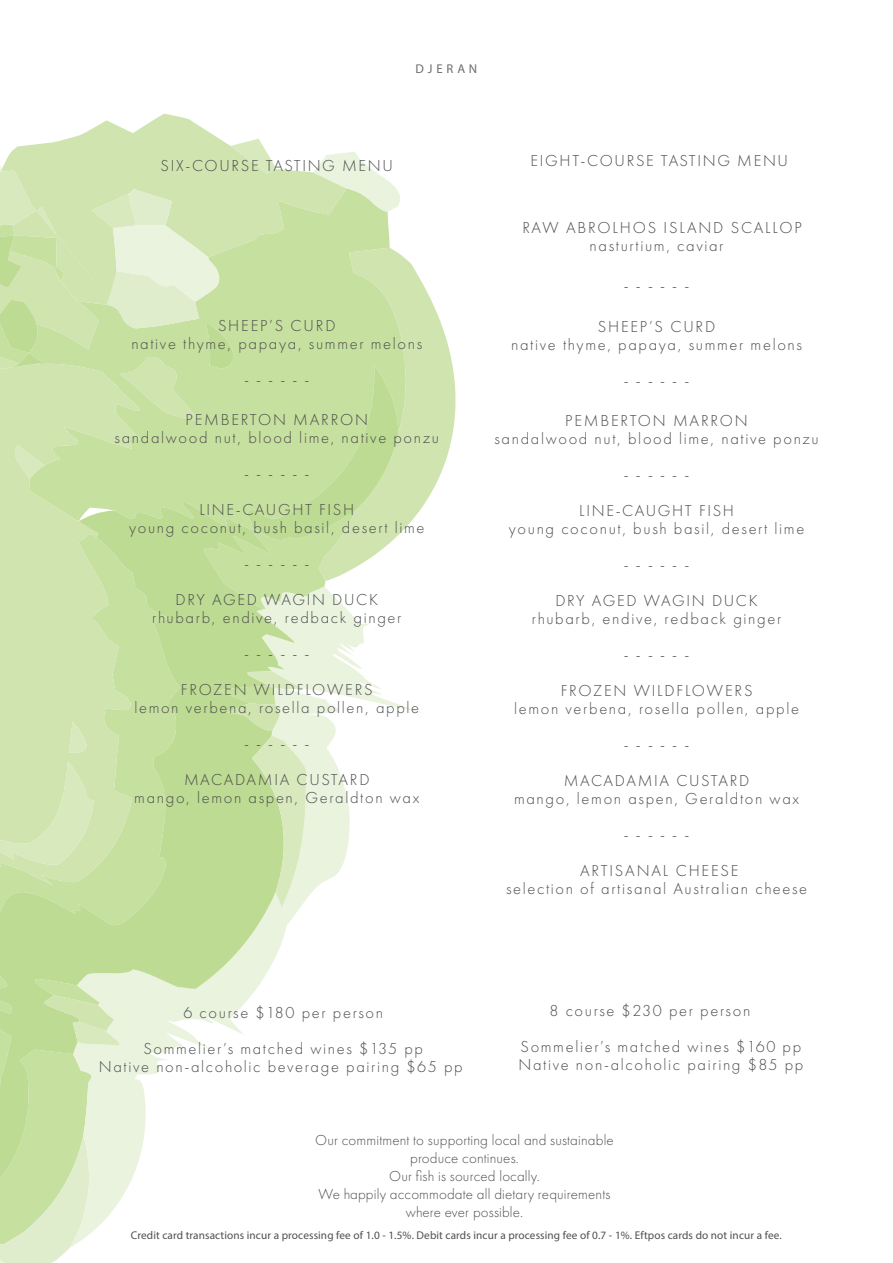
<style>
.page{position:relative;width:893px;height:1263px;background:#fff}
.page>*{position:absolute;margin:0;border:0;box-sizing:border-box;transform-origin:0 0}
.t1{font:300 16.5px "Futura PT";letter-spacing:.1em;color:#4b4c4d}
.t2{font:300 15px/18px "Futura PT";letter-spacing:.01em;color:#4e4f50;text-align:center}
.t3{font:12.75px "Myriad Pro";letter-spacing:.3em;color:#6c6d70}
.t4{font:11.25px "Myriad Pro";letter-spacing:.01em;color:#4e4f50}
</style>
<div class="page">
<svg style="left:67px;top:114px;width:192px;height:25px"></svg>
<svg style="left:0;top:1217px;width:70px;height:46px;background:#dbebc5"></svg>
<svg style="left:70px;top:907px;width:230px;height:340px"></svg>
<svg style="left:0;top:541px;width:295px;height:676px"></svg>
<svg style="left:218px;top:586px;width:206px;height:321px"></svg>
<svg style="left:319px;top:265px;width:136px;height:315px;fill:#cfe4ae"></svg>
<svg style="left:0;top:721px;width:98px;height:144px;background:#d1e5b2"></svg>
<svg style="left:34px;top:979px;width:87px;height:66px;background:#cfe4b0"></svg>
<svg style="left:0;top:139px;width:412px;height:402px;background:#cde3ac"></svg>
<p class="t3" style="left:416px;top:61px;width:63px">DJERAN</p>
<p class="t1" style="left:161px;top:156px;width:234px">SIX-COURSE TASTING MENU</p>
<p class="t1" style="left:218px;top:316px;width:119px">SHEEP’S CURD</p>
<p class="t1" style="left:131px;top:334px;width:292px">native thyme, papaya, summer melons</p>
<p class="t1" style="left:244px;top:370px;width:67px">- - - - - -</p>
<p class="t1" style="left:185px;top:410px;width:184px">PEMBERTON MARRON</p>
<p class="t1" style="left:115px;top:428px;width:326px">sandalwood nut, blood lime, native ponzu</p>
<p class="t1" style="left:244px;top:464px;width:67px">- - - - - -</p>
<p class="t1" style="left:199px;top:500px;width:156px">LINE-CAUGHT FISH</p>
<p class="t1" style="left:129px;top:518px;width:297px">young coconut, bush basil, desert lime</p>
<p class="t1" style="left:244px;top:554px;width:67px">- - - - - -</p>
<p class="t1" style="left:176px;top:590px;width:204px">DRY AGED WAGIN DUCK</p>
<p class="t1" style="left:152px;top:608px;width:251px">rhubarb, endive, redback ginger</p>
<p class="t1" style="left:244px;top:644px;width:67px">- - - - - -</p>
<p class="t1" style="left:181px;top:680px;width:193px">FROZEN WILDFLOWERS</p>
<p class="t1" style="left:134px;top:698px;width:286px">lemon verbena, rosella pollen, apple</p>
<p class="t1" style="left:244px;top:734px;width:67px">- - - - - -</p>
<p class="t1" style="left:184px;top:770px;width:187px">MACADAMIA CUSTARD</p>
<p class="t1" style="left:134px;top:788px;width:287px">mango, lemon aspen, Geraldton wax</p>
<p class="t1" style="left:531px;top:151px;width:259px">EIGHT-COURSE TASTING MENU</p>
<p class="t1" style="left:522px;top:218px;width:281px">RAW ABROLHOS ISLAND SCALLOP</p>
<p class="t1" style="left:590px;top:236px;width:135px">nasturtium, caviar</p>
<p class="t1" style="left:624px;top:276px;width:67px">- - - - - -</p>
<p class="t1" style="left:598px;top:317px;width:119px">SHEEP’S CURD</p>
<p class="t1" style="left:511px;top:335px;width:292px">native thyme, papaya, summer melons</p>
<p class="t1" style="left:624px;top:371px;width:67px">- - - - - -</p>
<p class="t1" style="left:565px;top:411px;width:184px">PEMBERTON MARRON</p>
<p class="t1" style="left:494px;top:429px;width:326px">sandalwood nut, blood lime, native ponzu</p>
<p class="t1" style="left:624px;top:465px;width:67px">- - - - - -</p>
<p class="t1" style="left:579px;top:501px;width:156px">LINE-CAUGHT FISH</p>
<p class="t1" style="left:509px;top:519px;width:297px">young coconut, bush basil, desert lime</p>
<p class="t1" style="left:624px;top:555px;width:67px">- - - - - -</p>
<p class="t1" style="left:555px;top:591px;width:204px">DRY AGED WAGIN DUCK</p>
<p class="t1" style="left:532px;top:609px;width:251px">rhubarb, endive, redback ginger</p>
<p class="t1" style="left:624px;top:645px;width:67px">- - - - - -</p>
<p class="t1" style="left:561px;top:681px;width:193px">FROZEN WILDFLOWERS</p>
<p class="t1" style="left:514px;top:699px;width:286px">lemon verbena, rosella pollen, apple</p>
<p class="t1" style="left:624px;top:735px;width:67px">- - - - - -</p>
<p class="t1" style="left:564px;top:771px;width:187px">MACADAMIA CUSTARD</p>
<p class="t1" style="left:514px;top:789px;width:287px">mango, lemon aspen, Geraldton wax</p>
<p class="t1" style="left:624px;top:825px;width:67px">- - - - - -</p>
<p class="t1" style="left:580px;top:861px;width:160px">ARTISANAL CHEESE</p>
<p class="t1" style="left:506px;top:879px;width:303px">selection of artisanal Australian cheese</p>
<p class="t1" style="left:183px;top:1003px;width:201px">6 course $180 per person</p>
<p class="t1" style="left:143px;top:1039px;width:281px">Sommelier’s matched wines $135 pp</p>
<p class="t1" style="left:99px;top:1057px;width:365px">Native non-alcoholic beverage pairing $65 pp</p>
<p class="t1" style="left:549px;top:1001px;width:202px">8 course $230 per person</p>
<p class="t1" style="left:521px;top:1037px;width:282px">Sommelier’s matched wines $160 pp</p>
<p class="t1" style="left:518px;top:1055px;width:286px">Native non-alcoholic pairing $85 pp</p>
<p class="t2" style="left:315px;top:1131px;width:300px">Our commitment to supporting local and sustainable produce continues.</p>
<p class="t2" style="left:389px;top:1167px;width:152px">Our fish is sourced locally.</p>
<p class="t2" style="left:319px;top:1185px;width:293px">We happily accommodate all dietary requirements where ever possible.</p>
<p class="t4" style="left:131px;top:1228px;width:652px">Credit card transactions incur a processing fee of 1.0 - 1.5%. Debit cards incur a processing fee of 0.7 - 1%. Eftpos cards do not incur a fee.</p>
</div>
